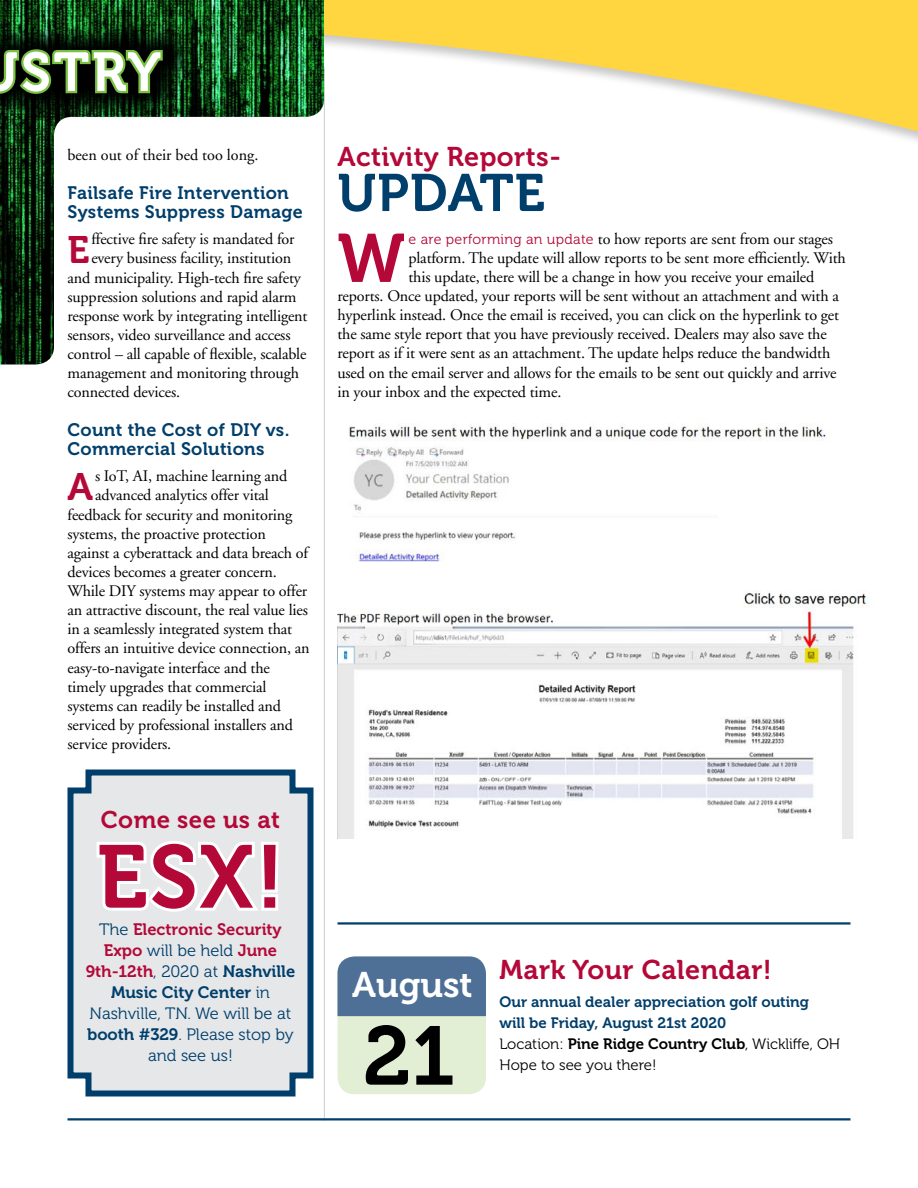
<style>
.page{position:relative;width:918px;height:1188px;background:#fff}
.page>*{position:absolute;margin:0;border:0;box-sizing:border-box;transform-origin:0 0}
.t1{font:88.5px "Museo 700";color:#b30838}
.t2{font:82.65px "Museo 700";color:#000}
.t3{font:68.1px "Museo 700";color:#b30838}
.t4{font:54.45px "Museo 700";color:#fff}
.t5{font:52.5px "Museo 700";letter-spacing:.015em;color:#003e6b}
.t6{font:38.1px "Museo 700";color:#b30838}
.t7{font:35.4px "Museo 700";color:#fff}
.t8{font:27px "Museo 700";letter-spacing:.015em;color:#b30838}
.t9{font:24px "Museo 700";letter-spacing:.015em;color:#b30838}
.t10{font:18px/19.5px "Museo 700";letter-spacing:.015em;color:#003e6b}
.t11{font:16.5px/21px "Museo 300";color:#003e6b;text-align:center}
.t12{font:16.5px/21px "Museo 700";color:#003e6b;text-align:center}
.t13{font:16.5px "Museo 700";color:#b30838}
.t14{font:16.2px "Adobe Garamond";letter-spacing:-.01em;color:#000}
.t15{font:15px/21px "Museo 700";color:#003e6b}
.t16{font:15px/21px "Museo 300";color:#000}
.s1{font-family:"Museo 300";color:#003e6b}
.s2{font-family:"Museo 700";color:#b30838}
.s3{color:#b30838}
.s4{font-family:"Museo 300"}
.s5{font-family:"Museo 700"}
.s6{font-family:"Museo 300";font-size:14.25px;color:#b30838}
</style>
<div class="page">
<hr style="left:324px;top:68px;width:1px;height:1053px;background:#c9ced3">
<hr style="left:338px;top:922px;width:512px;height:3px;background:#003e6b">
<hr style="left:68px;top:1118px;width:782px;height:2px;background:#003e6b">
<div style="left:0;top:0;width:918px;height:149px;background:#fff"></div>
<svg style="left:324px;top:0;width:594px;height:135px;fill:#ffd540"></svg>
<svg style="left:67px;top:769px;width:247px;height:328px;background:#d4dbe0"></svg>
<img style="left:349px;top:425px;width:477px;height:137px">
<img style="left:338px;top:590px;width:531px;height:248px">
<div style="left:338px;top:956px;width:148px;height:138px;background:#e2efd4;border-radius:17px"></div>
<div style="left:338px;top:956px;width:148px;height:60px;background:#4f7096"></div>
<img style="left:0;top:0;width:324px;height:364px">
<img style="left:0;top:0;width:197px;height:122px">
<svg style="left:0;top:46px;width:165px;height:51px;background:#33521c"></svg>
<h3 class="t4" style="left:21px;top:42px;width:142px">STRY</h3>
<p class="t14" style="left:68px;top:147px;width:192px">been out of their bed too long.</p>
<p class="t10" style="left:68px;top:183px;width:237px">Failsafe Fire Intervention<br>Systems Suppress Damage</p>
<h3 class="t6" style="left:68px;top:229px;width:23px">E</h3>
<p class="t14" style="left:91px;top:231px;width:205px">ffective fire safety is mandated for</p>
<p class="t14" style="left:91px;top:250px;width:201px">every business facility, institution</p>
<p class="t14" style="left:68px;top:269px;width:235px">and municipality. High-tech fire safety</p>
<p class="t14" style="left:68px;top:288px;width:231px">suppression solutions and rapid alarm</p>
<p class="t14" style="left:68px;top:307px;width:242px">response work by integrating intelligent</p>
<p class="t14" style="left:68px;top:326px;width:225px">sensors, video surveillance and access</p>
<p class="t14" style="left:68px;top:345px;width:240px">control – all capable of flexible, scalable</p>
<p class="t14" style="left:68px;top:364px;width:233px">management and monitoring through</p>
<p class="t14" style="left:68px;top:383px;width:114px">connected devices.</p>
<p class="t10" style="left:68px;top:420px;width:223px">Count the Cost of DIY vs.<br>Commercial Solutions</p>
<h3 class="t6" style="left:68px;top:466px;width:27px">A</h3>
<p class="t14" style="left:95px;top:468px;width:194px">s IoT, AI, machine learning and</p>
<p class="t14" style="left:95px;top:487px;width:175px">advanced analytics offer vital</p>
<p class="t14" style="left:67px;top:506px;width:226px">feedback for security and monitoring</p>
<p class="t14" style="left:67px;top:525px;width:200px">systems, the proactive protection</p>
<p class="t14" style="left:67px;top:544px;width:242px">against a cyberattack and data breach of</p>
<p class="t14" style="left:67px;top:563px;width:211px">devices becomes a greater concern.</p>
<p class="t14" style="left:67px;top:582px;width:241px">While DIY systems may appear to offer</p>
<p class="t14" style="left:67px;top:601px;width:242px">an attractive discount, the real value lies</p>
<p class="t14" style="left:67px;top:620px;width:226px">in a seamlessly integrated system that</p>
<p class="t14" style="left:67px;top:640px;width:244px">offers an intuitive device connection, an</p>
<p class="t14" style="left:67px;top:659px;width:204px">easy-to-navigate interface and the</p>
<p class="t14" style="left:67px;top:678px;width:200px">timely upgrades that commercial</p>
<p class="t14" style="left:67px;top:697px;width:215px">systems can readily be installed and</p>
<p class="t14" style="left:67px;top:716px;width:227px">serviced by professional installers and</p>
<p class="t14" style="left:67px;top:735px;width:105px">service providers.</p>
<h3 class="t9" style="left:101px;top:807px;width:181px">Come see us at</h3>
<h1 class="t1" style="left:97px;top:828px;width:189px">ESX!</h1>
<p class="t13" style="left:99px;top:921px;width:184px"><span class="s1">The</span> Electronic Security</p>
<p class="t11" style="left:104px;top:941px;width:175px"><span class="s2">Expo</span> will be held <span class="s2">June</span></p>
<p class="t12" style="left:86px;top:961px;width:211px"><span class="s3">9th-12th</span><span class="s4">, 2020 at</span> Nashville<br>Music City Center <span class="s4">in</span></p>
<p class="t11" style="left:87px;top:1004px;width:208px">Nashville, TN. We will be at <span class="s5">booth #329</span>. Please stop by and see us!</p>
<h3 class="t8" style="left:338px;top:142px;width:225px">Activity Reports-</h3>
<h3 class="t5" style="left:338px;top:164px;width:209px">UPDATE</h3>
<h3 class="t3" style="left:338px;top:220px;width:69px">W</h3>
<p class="t14" style="left:408px;top:230px;width:426px"><span class="s6">e are performing an update</span> to how reports are sent from our stages</p>
<p class="t14" style="left:408px;top:249px;width:439px">platform. The update will allow reports to be sent more efficiently. With</p>
<p class="t14" style="left:408px;top:268px;width:407px">this update, there will be a change in how you receive your emailed</p>
<p class="t14" style="left:337px;top:287px;width:503px">reports. Once updated, your reports will be sent without an attachment and with a</p>
<p class="t14" style="left:337px;top:306px;width:503px">hyperlink instead. Once the email is received, you can click on the hyperlink to get</p>
<p class="t14" style="left:337px;top:326px;width:491px">the same style report that you have previously received. Dealers may also save the</p>
<p class="t14" style="left:337px;top:345px;width:494px">report as if it were sent as an attachment. The update helps reduce the bandwidth</p>
<p class="t14" style="left:337px;top:364px;width:501px">used on the email server and allows for the emails to be sent out quickly and arrive</p>
<p class="t14" style="left:337px;top:383px;width:225px">in your inbox and the expected time.</p>
<h3 class="t7" style="left:352px;top:965px;width:122px">August</h3>
<h2 class="t2" style="left:363px;top:1010px;width:94px">21</h2>
<h3 class="t8" style="left:500px;top:954px;width:274px">Mark Your Calendar!</h3>
<p class="t15" style="left:500px;top:991px;width:311px">Our annual dealer appreciation golf outing will be Friday, August 21st 2020</p>
<p class="t16" style="left:500px;top:1033px;width:342px">Location: <span class="s5">Pine Ridge Country Club</span>, Wickliffe, OH<br>Hope to see you there!</p>
</div>
